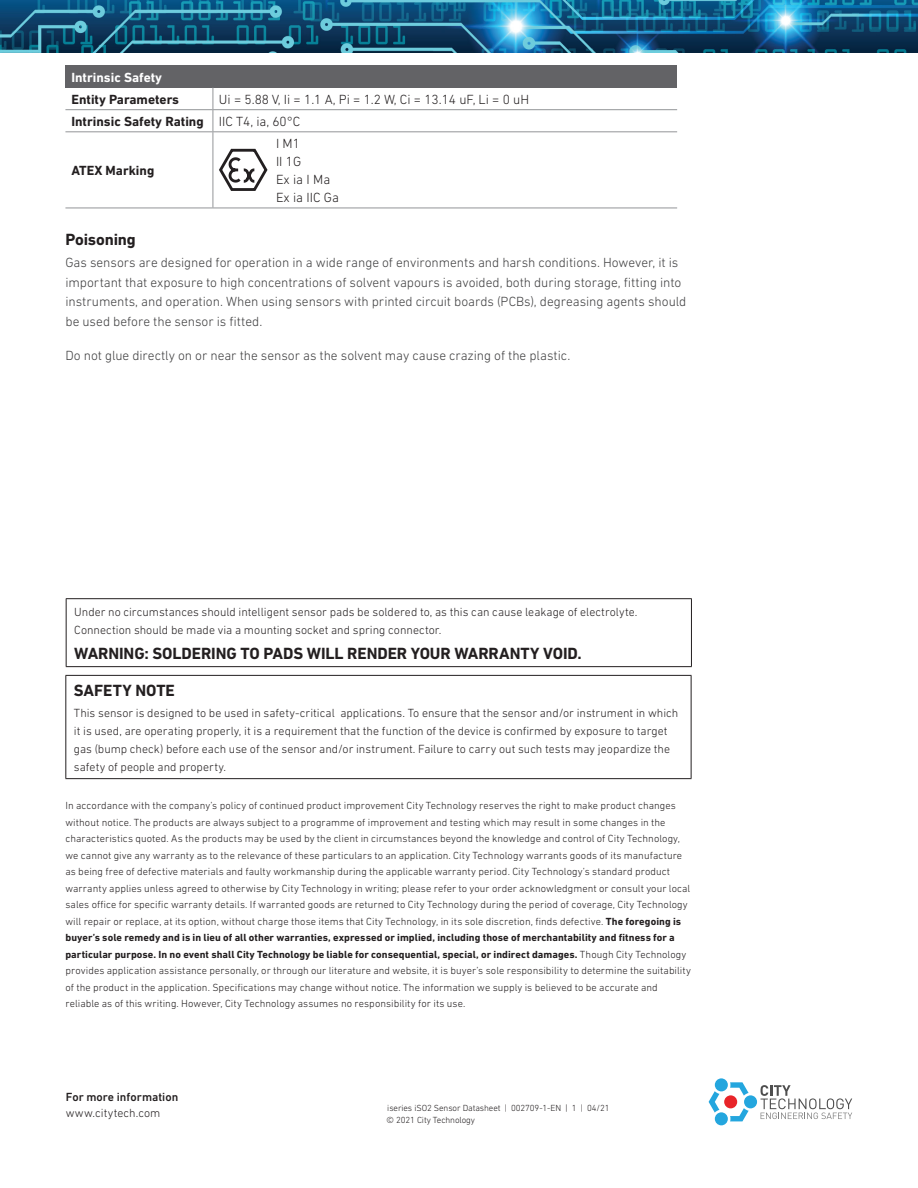
<style>
.page{position:relative;width:918px;height:1188px;background:#fff}
.page>*{position:absolute;margin:0;border:0;box-sizing:border-box;transform-origin:0 0}
.Body__9_14_pt{font:700 16.5px "DIN Next LT Pro";letter-spacing:-.005em;color:#231f20}
.Heading_2__11_15{font:700 16.5px "DIN Next LT Pro";letter-spacing:-.005em;color:#231f20}
.Body__9_14_pt-2{font:300 13.5px/19.5px "DIN Next LT Pro";letter-spacing:-.005em;color:#3e3e3f}
.t1{font:300 13.5px "DIN Next LT Pro";color:#231f20}
.t2{font:700 13.5px "DIN Next LT Pro";color:#231f20}
.t3{font:700 13.5px "DIN Next LT Pro";color:#fff}
.Body__9_14_pt-3{font:300 12px/18px "DIN Next LT Pro";color:#231f20}
.Body__9_14_pt-4{font:500 12px/16.5px "DIN Next LT Pro";letter-spacing:.005em;color:#231f20}
.Body__9_14_pt-5{font:300 10.5px/16.5px "DIN Next LT Pro";letter-spacing:.005em;color:#231f20}
.Cover__Copyright{font:300 9px "DIN Next LT Pro";letter-spacing:-.01em;color:#231f20}
.s1{font-weight:700}
.s2{font-weight:300}
</style>
<div class="page">
<svg style="left:761px;top:1085px;width:91px;height:34px"></svg>
<svg style="left:730px;top:1108px;width:19px;height:13px"></svg>
<svg style="left:730px;top:1082px;width:19px;height:14px"></svg>
<svg style="left:709px;top:1091px;width:10px;height:22px"></svg>
<div style="left:715px;top:1078px;width:13px;height:13px;background:#24a6de;border-radius:50%"></div>
<div style="left:715px;top:1112px;width:13px;height:13px;background:#24a6de;border-radius:50%"></div>
<div style="left:744px;top:1095px;width:13px;height:13px;background:#24a6de;border-radius:50%"></div>
<div style="left:724px;top:1095px;width:13px;height:13px;background:#e82429;border-radius:50%"></div>
<hr style="left:65px;top:675px;width:627px;height:1px;background:#231f20">
<hr style="left:65px;top:676px;width:1px;height:102px;background:#231f20">
<hr style="left:691px;top:676px;width:1px;height:102px;background:#231f20">
<hr style="left:65px;top:778px;width:627px;height:1px;background:#231f20">
<div style="left:65px;top:65px;width:612px;height:23px;background:#636366"></div>
<hr style="left:65px;top:131px;width:148px;height:1px;background:#939598">
<hr style="left:213px;top:131px;width:57px;height:1px;background:#939598">
<hr style="left:270px;top:131px;width:407px;height:1px;background:#939598">
<hr style="left:65px;top:109px;width:148px;height:1px;background:#939598">
<hr style="left:213px;top:109px;width:57px;height:1px;background:#939598">
<svg style="left:213px;top:88px;width:1px;height:43px"></svg>
<hr style="left:270px;top:109px;width:407px;height:1px;background:#939598">
<hr style="left:213px;top:132px;width:1px;height:76px;background:#939598">
<hr style="left:65px;top:208px;width:148px;height:1px;background:#939598">
<hr style="left:213px;top:208px;width:57px;height:1px;background:#939598">
<hr style="left:270px;top:208px;width:407px;height:1px;background:#939598">
<svg style="left:219px;top:149px;width:49px;height:42px"></svg>
<img style="left:0;top:0;width:918px;height:53px">
<hr style="left:66px;top:598px;width:626px;height:1px;background:#231f20">
<hr style="left:66px;top:599px;width:1px;height:67px;background:#231f20">
<hr style="left:691px;top:599px;width:1px;height:67px;background:#231f20">
<hr style="left:66px;top:666px;width:626px;height:1px;background:#231f20">
<p class="t3" style="left:71px;top:69px;width:92px">Intrinsic Safety</p>
<p class="t2" style="left:71px;top:91px;width:109px">Entity Parameters</p>
<p class="t1" style="left:219px;top:91px;width:312px">Ui = 5.88 V, Ii = 1.1 A, Pi = 1.2 W, Ci = 13.14 uF, Li = 0 uH</p>
<p class="t2" style="left:71px;top:113px;width:134px">Intrinsic Safety Rating</p>
<p class="t1" style="left:219px;top:113px;width:83px">IIC T4, ia, 60°C</p>
<p class="t2" style="left:71px;top:162px;width:84px">ATEX Marking</p>
<p class="t1" style="left:276px;top:136px;width:26px">I M1</p>
<p class="t1" style="left:276px;top:154px;width:27px">II 1G</p>
<p class="t1" style="left:276px;top:172px;width:56px">Ex ia I Ma</p>
<p class="t1" style="left:276px;top:190px;width:65px">Ex ia IIC Ga</p>
<p class="Heading_2__11_15" style="left:65px;top:230px;width:72px">Poisoning</p>
<p class="Body__9_14_pt-2" style="left:65px;top:253px;width:622px">Gas sensors are designed for operation in a wide range of environments and harsh conditions. However, it is important that exposure to high concentrations of solvent vapours is avoided, both during storage, fitting into instruments, and operation. When using sensors with printed circuit boards (PCBs), degreasing agents should be used before the sensor is fitted.</p>
<p class="Body__9_14_pt-2" style="left:65px;top:346px;width:506px">Do not glue directly on or near the sensor as the solvent may cause crazing of the plastic.</p>
<p class="Body__9_14_pt-3" style="left:74px;top:603px;width:565px">Under no circumstances should intelligent sensor pads be soldered to, as this can cause leakage of electrolyte.<br>Connection should be made via a mounting socket and spring connector.</p>
<p class="Body__9_14_pt" style="left:74px;top:643px;width:509px">WARNING: SOLDERING TO PADS WILL RENDER YOUR WARRANTY VOID.</p>
<p class="Heading_2__11_15" style="left:74px;top:681px;width:103px">SAFETY NOTE</p>
<p class="Body__9_14_pt-3" style="left:74px;top:703px;width:606px">This sensor is designed to be used in safety-critical applications. To ensure that the sensor and/or instrument in which it is used, are operating properly, it is a requirement that the function of the device is confirmed by exposure to target gas (bump check) before each use of the sensor and/or instrument. Failure to carry out such tests may jeopardize the safety of people and property.</p>
<p class="Body__9_14_pt-5" style="left:65px;top:797px;width:627px">In accordance with the company’s policy of continued product improvement City Technology reserves the right to make product changes without notice. The products are always subject to a programme of improvement and testing which may result in some changes in the characteristics quoted. As the products may be used by the client in circumstances beyond the knowledge and control of City Technology, we cannot give any warranty as to the relevance of these particulars to an application. City Technology warrants goods of its manufacture as being free of defective materials and faulty workmanship during the applicable warranty period. City Technology’s standard product warranty applies unless agreed to otherwise by City Technology in writing; please refer to your order acknowledgment or consult your local sales office for specific warranty details. If warranted goods are returned to City Technology during the period of coverage, City Technology will repair or replace, at its option, without charge those items that City Technology, in its sole discretion, finds defective. <span class="s1">The foregoing is buyer’s sole remedy and is in lieu of all other warranties, expressed or implied, including those of merchantability and fitness for a particular purpose. In no event shall City Technology be liable for consequential, special, or indirect damages.</span> Though City Technology provides application assistance personally, or through our literature and website, it is buyer’s sole responsibility to determine the suitability of the product in the application. Specifications may change without notice. The information we supply is believed to be accurate and reliable as of this writing. However, City Technology assumes no responsibility for its use.</p>
<p class="Body__9_14_pt-4" style="left:66px;top:1088px;width:114px">For more information <span class="s2">www.citytech.com</span></p>
<p class="Cover__Copyright" style="left:387px;top:1102px;width:224px">iseries iSO2 Sensor Datasheet | 002709-1-EN | 1 | 04/21</p>
<p class="Cover__Copyright" style="left:387px;top:1114px;width:90px">© 2021 City Technology</p>
</div>
